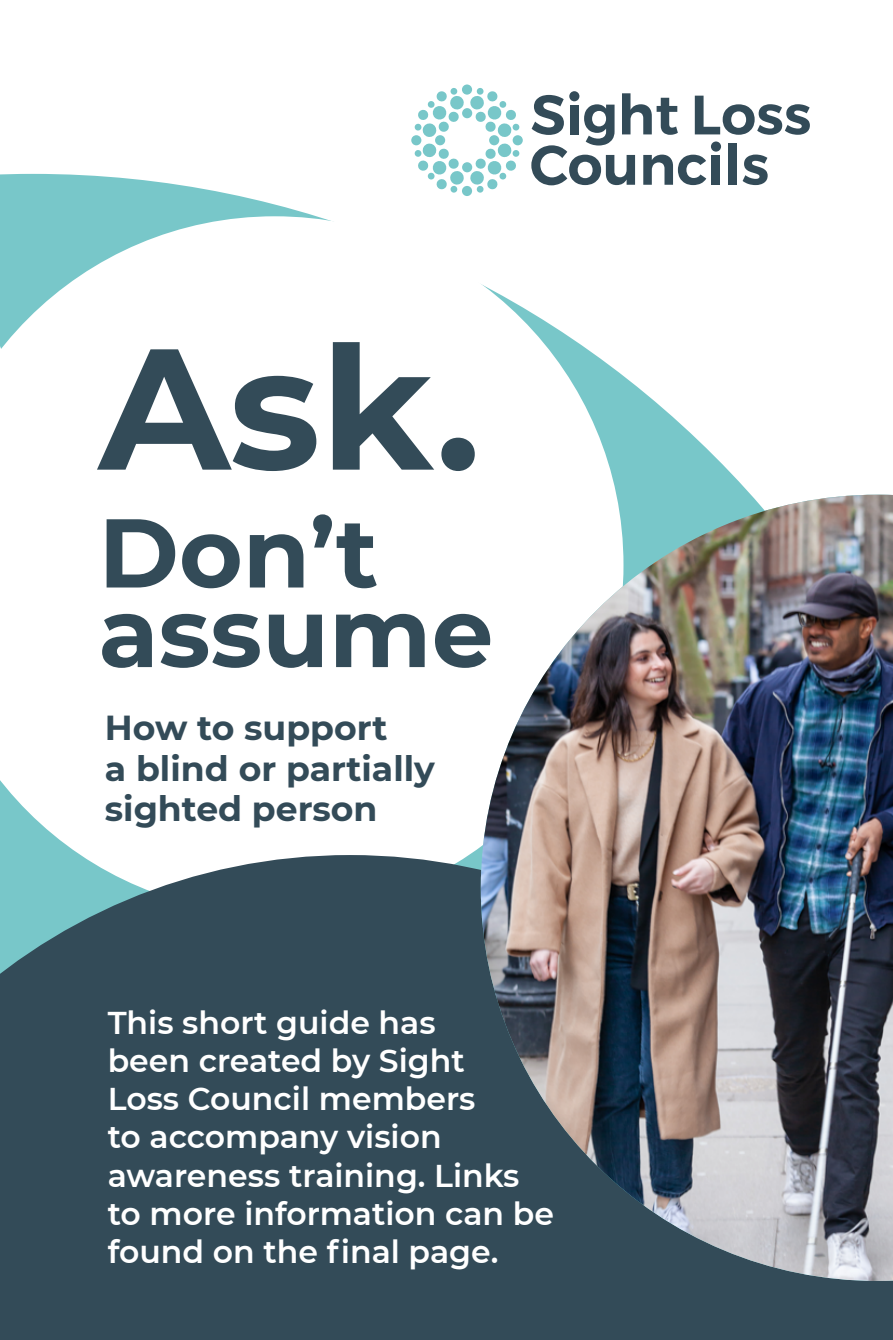
<style>
.page{position:relative;width:893px;height:1340px;background:#fff}
.page>*{position:absolute;margin:0;border:0;box-sizing:border-box;transform-origin:0 0}
.cover_title{font:700 171.9px "Montserrat";color:#334b58}
.cover_title-2{font:700 97.42px/79.6px "Montserrat";color:#334b58}
.Heading_1{font:700 34.65px/40.5px "Montserrat";color:#334b58}
.Body_text{font:600 31.5px/38.2px "Montserrat";color:#fff}
</style>
<div class="page">
<svg style="left:41px;top:174px;width:716px;height:320px"></svg>
<div style="left:0;top:173px;width:41px;height:43px;background:#78c7c9"></div>
<svg style="left:0;top:216px;width:623px;height:639px"></svg>
<svg style="left:531px;top:93px;width:279px;height:92px"></svg>
<div style="left:711px;top:141px;width:10px;height:11px;background:#334b58;border-radius:50%"></div>
<div style="left:712px;top:155px;width:8px;height:30px;background:#334b58"></div>
<div style="left:569px;top:91px;width:10px;height:10px;background:#334b58;border-radius:50%"></div>
<div style="left:570px;top:105px;width:8px;height:29px;background:#334b58"></div>
<svg style="left:414px;top:150px;width:8px;height:7px"></svg>
<svg style="left:512px;top:123px;width:8px;height:8px"></svg>
<svg style="left:414px;top:123px;width:8px;height:8px"></svg>
<svg style="left:512px;top:150px;width:8px;height:7px"></svg>
<svg style="left:450px;top:185px;width:8px;height:8px"></svg>
<div style="left:476px;top:88px;width:8px;height:7px;background:#78c7c9;border-radius:3px"></div>
<svg style="left:476px;top:185px;width:8px;height:8px"></svg>
<svg style="left:450px;top:88px;width:8px;height:7px"></svg>
<div style="left:411px;top:135px;width:10px;height:10px;background:#78c7c9;border-radius:50%"></div>
<div style="left:513px;top:135px;width:10px;height:10px;background:#78c7c9;border-radius:50%"></div>
<div style="left:462px;top:186px;width:10px;height:10px;background:#78c7c9;border-radius:50%"></div>
<div style="left:462px;top:84px;width:10px;height:11px;background:#78c7c9;border-radius:50%"></div>
<div style="left:462px;top:162px;width:10px;height:10px;background:#78c7c9;border-radius:50%"></div>
<div style="left:462px;top:108px;width:10px;height:10px;background:#78c7c9;border-radius:50%"></div>
<svg style="left:417px;top:91px;width:47px;height:99px"></svg>
<svg style="left:470px;top:91px;width:47px;height:99px"></svg>
<div style="left:0;top:855px;width:893px;height:484px;background:#334b58"></div>
<img style="left:481px;top:494px;width:412px;height:786px">
<h1 class="cover_title" style="left:99px;top:284px;width:384px">Ask.</h1>
<h1 class="cover_title-2" style="left:99px;top:508px;width:396px">Don’t assume</h1>
<h2 class="Heading_1" style="left:105px;top:706px;width:331px">How to support<br>a blind or partially sighted person</h2>
<p class="Body_text" style="left:108px;top:1001px;width:448px">This short guide has<br>been created by Sight<br>Loss Council members<br>to accompany vision awareness training. Links to more information can be found on the final page.</p>
</div>
